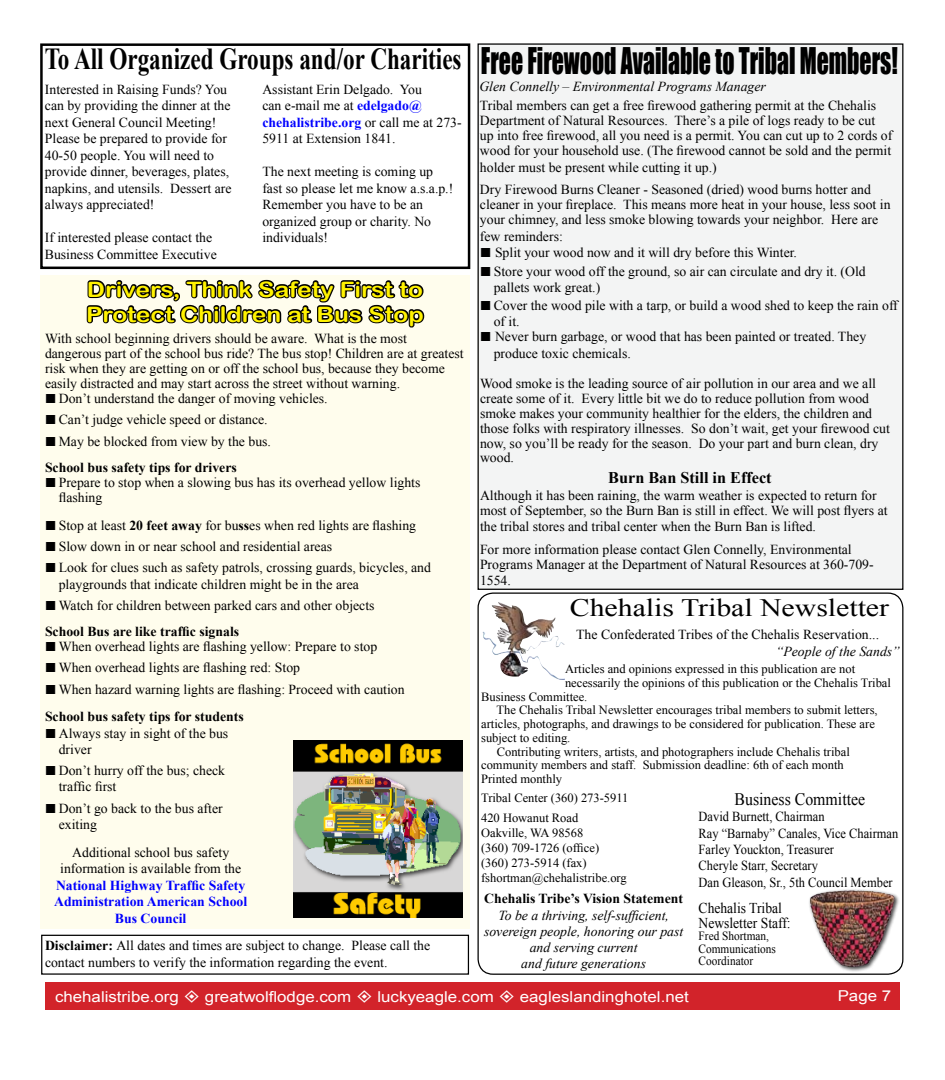
<style>
.page{position:relative;width:945px;height:1080px;background:#fff}
.page>*{position:absolute;margin:0;border:0;box-sizing:border-box;transform-origin:0 0}
.t1{font:33.75px "Impact";color:#000;scale:.7 1}
.t2{font:700 30.5px "Times New Roman";color:#000;scale:.76 1}
.t3{font:25px "Times New Roman";color:#000;scale:1.19 1}
.t4{font:21.25px/25px "Arial Rounded MT Bold";color:#fff200;scale:1.16 1}
.t5{font:17.5px "Times New Roman";color:#000;scale:.9 1}
.t6{font:700 16.25px "Times New Roman";color:#000}
.t7{font:15px "Arial";color:#fff;scale:1.13 1}
.t8{font:15px/15px "Times New Roman";color:#000;scale:.9 1}
.t9{font:13.75px/16.5px "Times New Roman";color:#000}
.t10{font:italic 13.75px/16.2px "Times New Roman";color:#000;text-align:center}
.t11{font:13.75px/16.4px "Times New Roman";color:#000;scale:.9 1}
.t12{font:700 13.75px "Times New Roman";color:#000}
.t13{font:700 13.75px/16.5px "Times New Roman";color:#00f;text-align:center}
.t14{font:12.5px/15px "Times New Roman";color:#000}
.t15{font:12.5px/12.5px "Times New Roman";color:#000;scale:.9 1}
.s1{font-weight:700;color:#00f}
.s2{font-weight:700}
</style>
<div class="page">
<div style="left:45px;top:982px;width:855px;height:28px;background:#d2232a"></div>
<div style="left:41px;top:275px;width:429px;height:653px;background:#fffded"></div>
<div style="left:40px;top:43px;width:430px;height:226px;border:2px solid #000"></div>
<div style="left:478px;top:44px;width:425px;height:545px;background:#f3f4f4"></div>
<img style="left:482px;top:602px;width:83px;height:78px">
<div style="left:808px;top:888px;width:102px;height:94px;background:#000;opacity:.75"></div>
<img style="left:810px;top:890px;width:71px;height:77px">
<div style="left:41px;top:935px;width:428px;height:40px;border:1px solid #000"></div>
<svg style="left:86px;top:279px;width:339px;height:49px"></svg>
<img style="left:293px;top:741px;width:169px;height:176px">
<h2 class="t2" style="left:45px;top:38px;width:550px">To All Organized Groups and/or Charities</h2>
<p class="t9" style="left:45px;top:81px;width:188px">Interested in Raising Funds? You can by providing the dinner at the next General Council Meeting!<br>Please be prepared to provide for<br>40-50 people. You will need to provide dinner, beverages, plates, napkins, and utensils. Dessert are always appreciated!</p>
<p class="t9" style="left:45px;top:229px;width:173px">If interested please contact the<br>Business Committee Executive</p>
<p class="t9" style="left:262px;top:81px;width:201px">Assistant Erin Delgado. You<br>can e-mail me at <span class="s1">edelgado@ chehalistribe.org</span> or call me at 273-<br>5911 at Extension 1841.</p>
<p class="t9" style="left:262px;top:163px;width:192px">The next meeting is coming up fast so please let me know a.s.a.p.!<br>Remember you have to be an organized group or charity. No individuals!</p>
<h3 class="t4" style="left:86px;top:276px;width:293px">Drivers, Think Safety First to<br>Protect Children at Bus Stop</h3>
<p class="t9" style="left:45px;top:330px;width:363px">With school beginning drivers should be aware. What is the most</p>
<p class="t9" style="left:45px;top:345px;width:420px">dangerous part of the school bus ride? The bus stop! Children are at greatest</p>
<p class="t9" style="left:45px;top:360px;width:401px">risk when they are getting on or off the school bus, because they become</p>
<p class="t9" style="left:45px;top:375px;width:357px">easily distracted and may start across the street without warning.</p>
<p class="t9" style="left:59px;top:390px;width:270px">Don’t understand the danger of moving vehicles.</p>
<p class="t9" style="left:59px;top:409px;width:214px;line-height:21.2px">Can’t judge vehicle speed or distance.<br>May be blocked from view by the bus.</p>
<p class="t12" style="left:45px;top:458px;width:193px">School bus safety tips for drivers</p>
<p class="t9" style="left:59px;top:474px;width:363px;line-height:15px">Prepare to stop when a slowing bus has its overhead yellow lights flashing</p>
<p class="t9" style="left:59px;top:514px;width:374px;line-height:21.2px">Stop at least <span class="s2">20 feet away</span> for bu<span class="s2">ss</span>es when red lights are flashing<br>Slow down in or near school and residential areas<br>Look for clues such as safety patrols, crossing guards, bicycles, and</p>
<p class="t9" style="left:59px;top:573px;width:317px;line-height:21.2px">playgrounds that indicate children might be in the area<br>Watch for children between parked cars and other objects</p>
<p class="t12" style="left:45px;top:622px;width:196px">School Bus are like traffic signals</p>
<p class="t9" style="left:59px;top:636px;width:347px;line-height:21.2px">When overhead lights are flashing yellow: Prepare to stop<br>When overhead lights are flashing red: Stop<br>When hazard warning lights are flashing: Proceed with caution</p>
<p class="t12" style="left:45px;top:707px;width:200px">School bus safety tips for students</p>
<p class="t9" style="left:59px;top:725px;width:171px">Always stay in sight of the bus driver</p>
<p class="t9" style="left:59px;top:762px;width:168px">Don’t hurry off the bus; check traffic first</p>
<p class="t9" style="left:59px;top:800px;width:165px">Don’t go back to the bus after exiting</p>
<p class="t9" style="left:60px;top:843px;width:183px;text-align:center">Additional school bus safety information is available from the</p>
<p class="t13" style="left:54px;top:876px;width:195px">National Highway Traffic Safety<br>Administration American School<br>Bus Council</p>
<p class="t9" style="left:45px;top:937px;width:387px"><span class="s2">Disclaimer:</span> All dates and times are subject to change. Please call the contact numbers to verify the information regarding the event.</p>
<h1 class="t1" style="left:481px;top:35px;width:597px">Free Firewood Available to Tribal Members!</h1>
<p class="t10" style="left:479px;top:78px;width:288px">Glen Connelly – Environmental Programs Manager</p>
<p class="t9" style="left:480px;top:98px;width:414px;line-height:15px">Tribal members can get a free firewood gathering permit at the Chehalis Department of Natural Resources. There’s a pile of logs ready to be cut up into free firewood, all you need is a permit. You can cut up to 2 cords of wood for your household use. (The firewood cannot be sold and the permit</p>
<p class="t9" style="left:480px;top:156px;width:393px;line-height:22.5px">holder must be present while cutting it up.)<br>Dry Firewood Burns Cleaner - Seasoned (dried) wood burns hotter and</p>
<p class="t9" style="left:480px;top:197px;width:412px;line-height:15px">cleaner in your fireplace. This means more heat in your house, less soot in your chimney, and less smoke blowing towards your neighbor. Here are</p>
<p class="t9" style="left:495px;top:228px;width:304px;text-indent:-15px">few reminders:<br>Split your wood now and it will dry before this Winter.</p>
<p class="t9" style="left:494px;top:263px;width:374px">Store your wood off the ground, so air can circulate and dry it. (Old pallets work great.)</p>
<p class="t9" style="left:494px;top:297px;width:406px">Cover the wood pile with a tarp, or build a wood shed to keep the rain off of it.</p>
<p class="t9" style="left:494px;top:328px;width:374px">Never burn garbage, or wood that has been painted or treated. They produce toxic chemicals.</p>
<p class="t9" style="left:480px;top:375px;width:411px;line-height:14.9px">Wood smoke is the leading source of air pollution in our area and we all create some of it. Every little bit we do to reduce pollution from wood smoke makes your community healthier for the elders, the children and those folks with respiratory illnesses. So don’t wait, get your firewood cut now, so you’ll be ready for the season. Do your part and burn clean, dry wood.</p>
<p class="t6" style="left:608px;top:467px;width:165px">Burn Ban Still in Effect</p>
<p class="t9" style="left:480px;top:487px;width:409px;line-height:15px">Although it has been raining, the warm weather is expected to return for most of September, so the Burn Ban is still in effect. We will post flyers at</p>
<p class="t9" style="left:480px;top:515px;width:373px;line-height:22.5px">the tribal stores and tribal center when the Burn Ban is lifted.<br>For more information please contact Glen Connelly, Environmental</p>
<p class="t9" style="left:480px;top:556px;width:395px">Programs Manager at the Department of Natural Resources at 360-709-<br>1554.</p>
<h3 class="t3" style="left:570px;top:591px;width:270px">Chehalis Tribal Newsletter</h3>
<p class="t9" style="left:576px;top:626px;width:304px">The Confederated Tribes of the Chehalis Reservation...</p>
<p class="t10" style="left:776px;top:643px;width:126px">“People of the Sands”</p>
<p class="t14" style="left:565px;top:661px;width:292px">Articles and opinions expressed in this publication are not</p>
<p class="t14" style="left:565px;top:675px;width:328px">necessarily the opinions of this publication or the Chehalis Tribal</p>
<p class="t14" style="left:481px;top:689px;width:108px">Business Committee.</p>
<p class="t14" style="left:497px;top:702px;width:383px">The Chehalis Tribal Newsletter encourages tribal members to submit letters,</p>
<p class="t14" style="left:481px;top:716px;width:395px">articles, photographs, and drawings to be considered for publication. These are</p>
<p class="t14" style="left:481px;top:730px;width:91px">subject to editing.</p>
<p class="t14" style="left:497px;top:744px;width:355px">Contributing writers, artists, and photographers include Chehalis tribal</p>
<p class="t14" style="left:481px;top:757px;width:364px">community members and staff. Submission deadline: 6th of each month</p>
<p class="t14" style="left:481px;top:771px;width:82px">Printed monthly</p>
<p class="t5" style="left:735px;top:787px;width:147px">Business Committee</p>
<p class="t11" style="left:699px;top:808px;width:223px">David Burnett, Chairman<br>Ray “Barnaby” Canales, Vice Chairman<br>Farley Youckton, Treasurer<br>Cheryle Starr, Secretary<br>Dan Gleason, Sr., 5th Council Member</p>
<p class="t8" style="left:699px;top:900px;width:104px">Chehalis Tribal<br>Newsletter Staff:</p>
<p class="t15" style="left:699px;top:930px;width:87px">Fred Shortman,<br>Communications<br>Coordinator</p>
<p class="t14" style="left:481px;top:787px;width:149px;line-height:20px">Tribal Center (360) 273-5911<br>420 Howanut Road</p>
<p class="t14" style="left:481px;top:825px;width:147px">Oakville, WA 98568<br>(360) 709-1726 (office) (360) 273-5914 (fax) fshortman@chehalistribe.org</p>
<p class="t12" style="left:484px;top:889px;width:200px">Chehalis Tribe’s Vision Statement</p>
<p class="t10" style="left:484px;top:906px;width:201px">To be a thriving, self-sufficient, sovereign people, honoring our past and serving current<br>and future generations</p>
<p class="t7" style="left:55px;top:986px;width:111px">chehalistribe.org</p>
<p class="t7" style="left:205px;top:986px;width:131px">greatwolflodge.com</p>
<p class="t7" style="left:377px;top:986px;width:105px">luckyeagle.com</p>
<p class="t7" style="left:520px;top:986px;width:151px">eagleslandinghotel.net</p>
<p class="t7" style="left:838px;top:986px;width:49px">Page 7</p>
</div>
